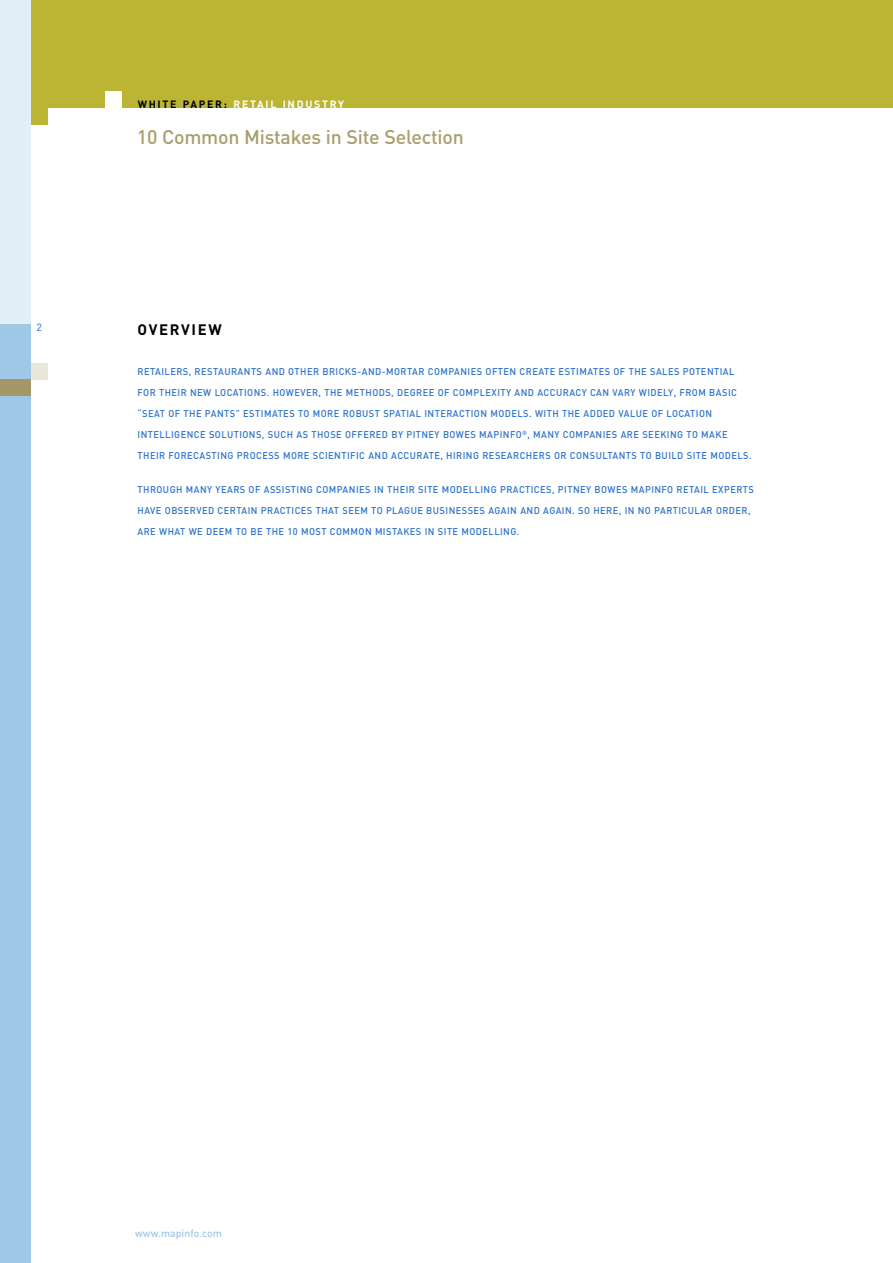
<style>
.page{position:relative;width:893px;height:1263px;background:#fff}
.page>*{position:absolute;margin:0;border:0;box-sizing:border-box;transform-origin:0 0}
.t1{font:500 19.5px "DIN";letter-spacing:-.01em;color:#a89e6e}
.t2{font:700 15px "DIN";letter-spacing:.11em;color:#000}
.t3{font:700 10.5px "DIN";letter-spacing:.165em;color:#fff}
.t4{font:500 10.5px "DIN";color:#9fc8e7}
.t5{font:500 10.5px "DIN";color:#578fd6}
.t6{font:500 9.75px/21px "DIN";letter-spacing:.05em;color:#2d72cc;scale:.95 1}
.s1{color:#000}
</style>
<div class="page">
<div style="left:14px;top:0;width:879px;height:108px;background:#bbb533"></div>
<div style="left:0;top:0;width:31px;height:326px;background:#e2eff8"></div>
<div style="left:0;top:324px;width:31px;height:939px;background:#9fc8e7"></div>
<div style="left:31px;top:363px;width:16px;height:16px;background:#e9e7db"></div>
<div style="left:105px;top:92px;width:17px;height:16px;background:#fff"></div>
<div style="left:31px;top:108px;width:16px;height:16px;background:#bbb533"></div>
<div style="left:0;top:380px;width:31px;height:16px;background:#a39765"></div>
<p class="t3" style="left:138px;top:98px;width:208px"><span class="s1">WHITE PAPER:</span> RETAIL INDUSTRY</p>
<h1 class="t1" style="left:137px;top:125px;width:328px">10 Common Mistakes in Site Selection</h1>
<p class="t5" style="left:36px;top:321px;width:7px">2</p>
<h2 class="t2" style="left:138px;top:320px;width:86px">OVERVIEW</h2>
<p class="t6" style="left:138px;top:361px;width:648px">RETAILERS, RESTAURANTS AND OTHER BRICKS-AND-MORTAR COMPANIES OFTEN CREATE ESTIMATES OF THE SALES POTENTIAL FOR THEIR NEW LOCATIONS. HOWEVER, THE METHODS, DEGREE OF COMPLEXITY AND ACCURACY CAN VARY WIDELY, FROM BASIC “SEAT OF THE PANTS” ESTIMATES TO MORE ROBUST SPATIAL INTERACTION MODELS. WITH THE ADDED VALUE OF LOCATION INTELLIGENCE SOLUTIONS, SUCH AS THOSE OFFERED BY PITNEY BOWES MAPINFO<sup>®</sup>, MANY COMPANIES ARE SEEKING TO MAKE THEIR FORECASTING PROCESS MORE SCIENTIFIC AND ACCURATE, HIRING RESEARCHERS OR CONSULTANTS TO BUILD SITE MODELS.</p>
<p class="t6" style="left:138px;top:478px;width:650px">THROUGH MANY YEARS OF ASSISTING COMPANIES IN THEIR SITE MODELLING PRACTICES, PITNEY BOWES MAPINFO RETAIL EXPERTS<br>HAVE OBSERVED CERTAIN PRACTICES THAT SEEM TO PLAGUE BUSINESSES AGAIN AND AGAIN. SO HERE, IN NO PARTICULAR ORDER,<br>ARE WHAT WE DEEM TO BE THE 10 MOST COMMON MISTAKES IN SITE MODELLING.</p>
<p class="t4" style="left:135px;top:1226px;width:88px">www.mapinfo.com</p>
</div>
